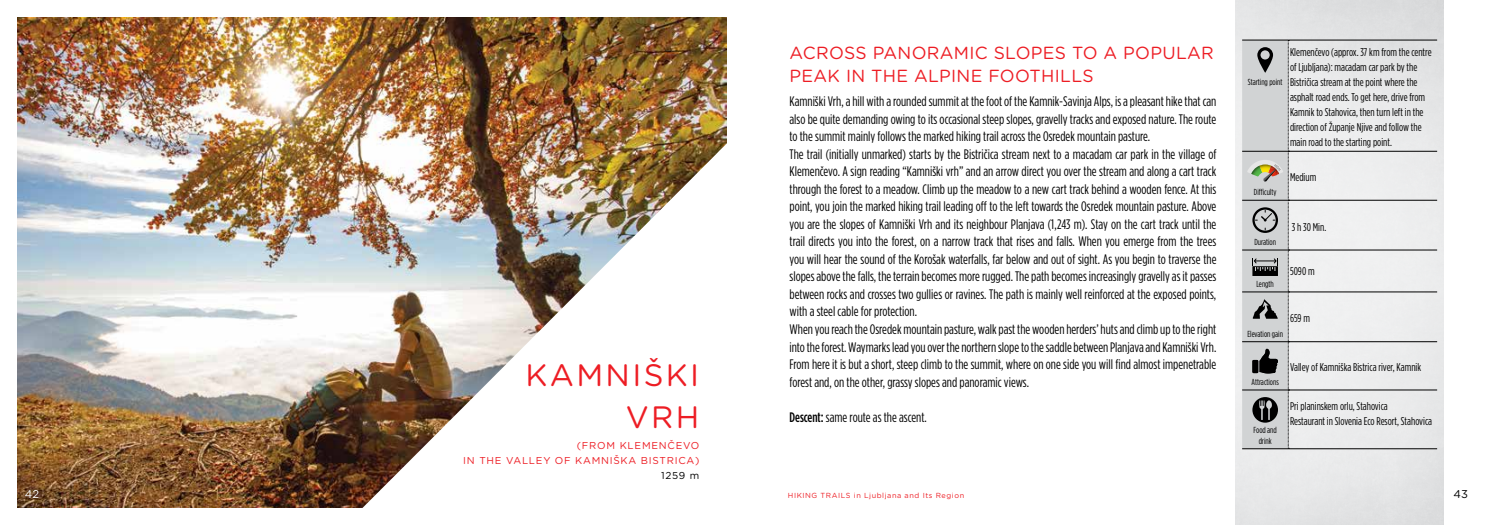
<style>
.page{position:relative;width:1489px;height:525px;background:#fff}
.page>*{position:absolute;margin:0;border:0;box-sizing:border-box;transform-origin:0 0}
.t1{font:30.88px/41.4px "Gotham Rounded";letter-spacing:.075em;color:#ed1d24;text-align:right}
.t2{font:17.5px/22.5px "Gotham Rounded";letter-spacing:.02em;color:#ed1d24}
.t3{font:13.75px/17.5px "Gotham Condensed";color:#000}
.t4{font:11.25px/15px "Gotham Condensed";color:#000}
.t5{font:11.25px "Gotham Rounded";color:#fff}
.t6{font:11.25px "Gotham Rounded";color:#000}
.t7{font:10px/15px "Gotham Rounded";letter-spacing:.075em;color:#ed1d24;text-align:right}
.t8{font:10px "Gotham Rounded";color:#000}
.t9{font:8.75px/10.5px "Gotham Condensed";color:#000;text-align:center}
.t10{font:7.38px "Gotham Rounded";letter-spacing:.075em;color:#ed1d24}
.s1{font-weight:500}
</style>
<div class="page">
<img style="left:18px;top:18px;width:708px;height:489px">
<img style="left:345px;top:126px;width:382px;height:382px">
<img style="left:1235px;top:0;width:208px;height:524px">
<hr style="left:1288px;top:40px;width:148px;height:1px;background:#000">
<hr style="left:1288px;top:151px;width:148px;height:1px;background:#000">
<hr style="left:1288px;top:200px;width:148px;height:1px;background:#000">
<hr style="left:1288px;top:250px;width:148px;height:1px;background:#000">
<hr style="left:1288px;top:291px;width:148px;height:1px;background:#000">
<hr style="left:1288px;top:341px;width:148px;height:1px;background:#000">
<hr style="left:1288px;top:389px;width:148px;height:1px;background:#000">
<hr style="left:1241px;top:448px;width:47px;height:1px;background:#000">
<hr style="left:1288px;top:448px;width:148px;height:1px;background:#000">
<svg style="left:1241px;top:40px;width:48px;height:408px;background:#bdbfbe"></svg>
<h1 class="t1" style="left:525px;top:353px;width:175px">KAMNIŠKI<br>VRH</h1>
<p class="t7" style="left:463px;top:437px;width:238px">(FROM KLEMENČEVO<br>IN THE VALLEY OF KAMNIŠKA BISTRICA)</p>
<p class="t8" style="left:661px;top:468px;width:40px">1259 m</p>
<p class="t2" style="left:789px;top:41px;width:426px">ACROSS PANORAMIC SLOPES TO A POPULAR<br>PEAK IN THE ALPINE FOOTHILLS</p>
<p class="t3" style="left:789px;top:92px;width:428px">Kamniški Vrh, a hill with a rounded summit at the foot of the Kamnik-Savinja Alps, is a pleasant hike that can also be quite demanding owing to its occasional steep slopes, gravelly tracks and exposed nature. The route to the summit mainly follows the marked hiking trail across the Osredek mountain pasture.<br>The trail (initially unmarked) starts by the Bistričica stream next to a macadam car park in the village of Klemenčevo. A sign reading “Kamniški vrh” and an arrow direct you over the stream and along a cart track through the forest to a meadow. Climb up the meadow to a new cart track behind a wooden fence. At this point, you join the marked hiking trail leading off to the left towards the Osredek mountain pasture. Above you are the slopes of Kamniški Vrh and its neighbour Planjava (1,243 m). Stay on the cart track until the trail directs you into the forest, on a narrow track that rises and falls. When you emerge from the trees you will hear the sound of the Korošak waterfalls, far below and out of sight. As you begin to traverse the slopes above the falls, the terrain becomes more rugged. The path becomes increasingly gravelly as it passes between rocks and crosses two gullies or ravines. The path is mainly well reinforced at the exposed points, with a steel cable for protection.<br>When you reach the Osredek mountain pasture, walk past the wooden herders’ huts and climb up to the right into the forest. Waymarks lead you over the northern slope to the saddle between Planjava and Kamniški Vrh.<br>From here it is but a short, steep climb to the summit, where on one side you will find almost impenetrable forest and, on the other, grassy slopes and panoramic views.</p>
<p class="t3" style="left:789px;top:407px;width:139px"><span class="s1">Descent:</span> same route as the ascent.</p>
<p class="t4" style="left:1289px;top:45px;width:143px">Klemenčevo (approx. 37 km from the centre of Ljubljana): macadam car park by the Bistričica stream at the point where the asphalt road ends. To get here, drive from Kamnik to Stahovica, then turn left in the direction of Županje Njive and follow the main road to the starting point.</p>
<p class="t9" style="left:1247px;top:76px;width:36px">Starting point</p>
<p class="t9" style="left:1253px;top:187px;width:24px">Difficulty</p>
<p class="t9" style="left:1254px;top:236px;width:23px">Duration</p>
<p class="t9" style="left:1256px;top:278px;width:19px">Length</p>
<p class="t4" style="left:1289px;top:170px;width:28px">Medium</p>
<p class="t4" style="left:1291px;top:219px;width:36px">3 h 30 Min.</p>
<p class="t4" style="left:1289px;top:264px;width:26px">5090 m</p>
<p class="t4" style="left:1289px;top:310px;width:22px">659 m</p>
<p class="t9" style="left:1247px;top:328px;width:37px">Elevation gain</p>
<p class="t9" style="left:1251px;top:376px;width:29px">Attractions</p>
<p class="t9" style="left:1253px;top:424px;width:25px">Food and drink</p>
<p class="t4" style="left:1289px;top:359px;width:133px">Valley of Kamniška Bistrica river, Kamnik</p>
<p class="t4" style="left:1289px;top:398px;width:144px">Pri planinskem orlu, Stahovica<br>Restaurant in Slovenia Eco Resort, Stahovica</p>
<p class="t5" style="left:25px;top:485px;width:16px">42</p>
<p class="t10" style="left:788px;top:489px;width:178px">HIKING TRAILS in Ljubljana and Its Region</p>
<p class="t6" style="left:1453px;top:485px;width:16px">43</p>
</div>
